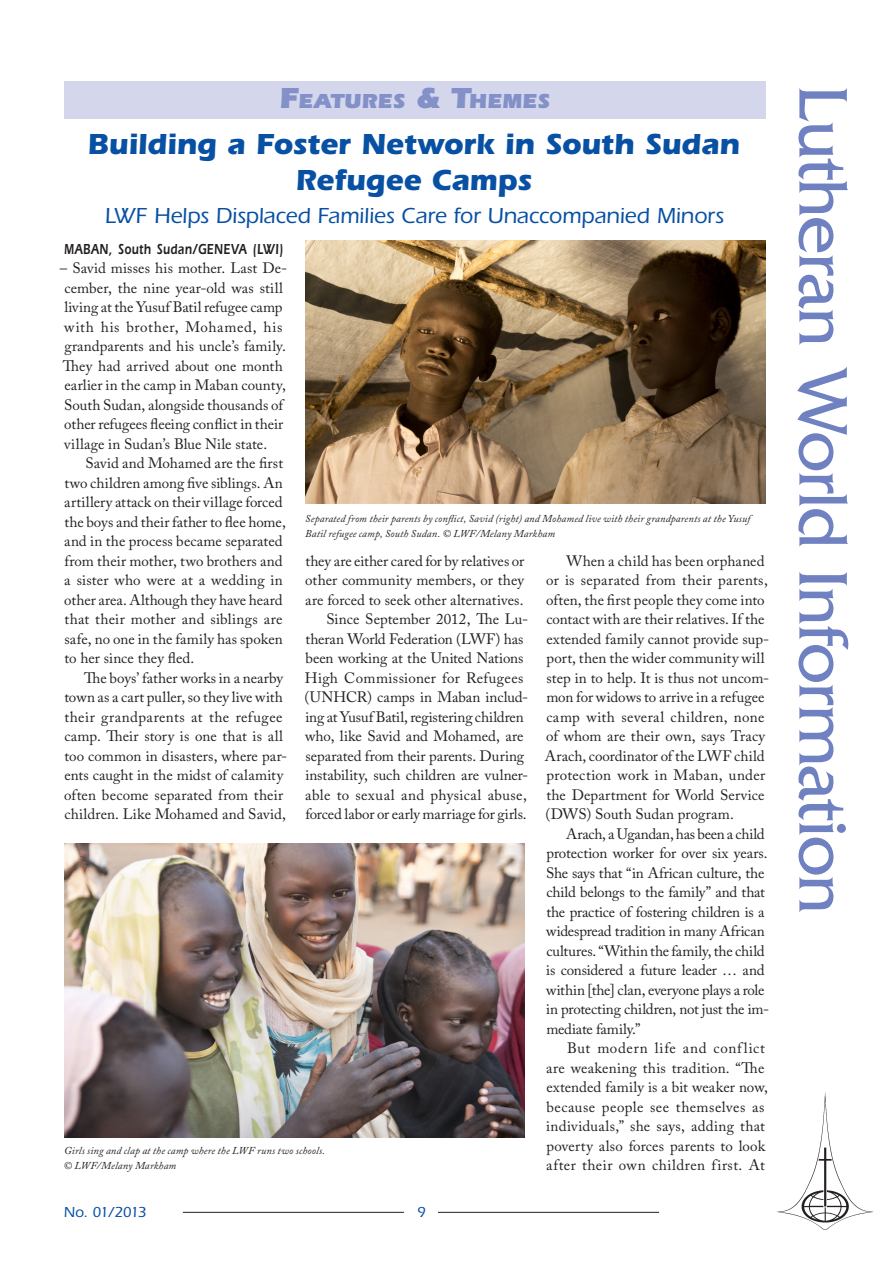
<style>
.page{position:relative;width:893px;height:1263px;background:#fff}
.page>*{position:absolute;margin:0;border:0;box-sizing:border-box;transform-origin:0 0}
.t1{font:72px "Friz Quadrata";letter-spacing:-.02em;color:#6f81c0}
.Heading_1{font:700 30px/36px "Itc Eras";letter-spacing:-.005em;color:#0850a3;text-align:center}
.Heading_2{font:500 22.5px "Itc Eras";letter-spacing:-.005em;color:#0850a3}
.Section_Head_1{font:900 21px "Itc Eras";color:#8391c8}
.Normal_first_byline{font:15px/19.5px "Adobe Caslon Pro";letter-spacing:.005em;color:#231f20}
.Normal_first_byline-2{font:15px/19.5px "Adobe Caslon Pro";letter-spacing:.025em;color:#231f20}
.Normal_first_byline-3{font:600 15px "Itc Eras";letter-spacing:.035em;color:#231f20;scale:.75 1}
.t2{font:500 15px "Itc Eras";letter-spacing:-.07em;color:#0850a3}
.Captions{font:italic 10.5px/15px "Adobe Caslon Pro";letter-spacing:.015em;color:#231f20}
.s1{font-size:30px}
</style>
<div class="page">
<hr style="left:183px;top:1212px;width:221px;height:1px;background:#231f20">
<hr style="left:438px;top:1212px;width:221px;height:1px;background:#231f20">
<img style="left:777px;top:1092px;width:97px;height:138px">
<img style="left:305px;top:240px;width:460px;height:263px">
<img style="left:64px;top:844px;width:460px;height:294px">
<div style="left:64px;top:81px;width:701px;height:38px;background:#d4d7ec"></div>
<p class="Section_Head_1" style="left:279px;top:89px;width:270px"><span class="s1">F</span>EATURES <span class="s1">&amp; T</span>HEMES</p>
<p class="Heading_1" style="left:87px;top:126px;width:654px">Building a Foster Network in South Sudan<br>Refugee Camps</p>
<p class="Heading_2" style="left:105px;top:203px;width:621px">LWF Helps Displaced Families Care for Unaccompanied Minors</p>
<p class="Normal_first_byline-3" style="left:64px;top:240px;width:294px">MABAN, South Sudan/GENEVA (LWI)</p>
<p class="Normal_first_byline" style="left:60px;top:258px;width:229px">– Savid misses his mother. Last De&shy;cember, the nine year-old was still living at the Yusuf Batil refugee camp with his brother, Mohamed, his grandparents and his uncle’s family.<br>They had arrived about one month earlier in the camp in Maban county, South Sudan, alongside thousands of other refugees fleeing conflict in their village in Sudan’s Blue Nile state.</p>
<p class="Normal_first_byline" style="left:64px;top:453px;width:223px;text-indent:21px">Savid and Mohamed are the first two children among five siblings. An artillery attack on their village forced the boys and their father to flee home, and in the process became separated from their mother, two brothers and a sister who were at a wedding in other area. Although they have heard that their mother and siblings are safe, no one in the family has spoken to her since they fled.</p>
<p class="Normal_first_byline" style="left:64px;top:668px;width:225px;text-indent:20px">The boys’ father works in a nearby town as a cart puller, so they live with their grandparents at the refugee camp. Their story is one that is all too common in disasters, where par&shy;ents caught in the midst of calamity often become separated from their children. Like Mohamed and Savid,</p>
<p class="Captions" style="left:305px;top:510px;width:447px">Separated from their parents by conflict, Savid (right) and Mohamed live with their grandparents at the Yusuf<br>Batil refugee camp, South Sudan. © LWF/Melany Markham</p>
<p class="Normal_first_byline" style="left:305px;top:551px;width:221px;text-align:justify">they are either cared for by relatives or other community members, or they are forced to seek other alternatives.</p>
<p class="Normal_first_byline" style="left:305px;top:609px;width:225px;text-indent:22px">Since September 2012, The Lu&shy;theran World Federation (LWF) has been working at the United Nations High Commissioner for Refugees (UNHCR) camps in Maban includ&shy;ing at Yusuf Batil, registering children who, like Savid and Mohamed, are separated from their parents. During instability, such children are vulner&shy;able to sexual and physical abuse, forced labor or early marriage for girls.</p>
<p class="Normal_first_byline" style="left:545px;top:551px;width:226px;text-indent:21px">When a child has been orphaned or is separated from their parents, often, the first people they come into contact with are their relatives. If the extended family cannot provide sup&shy;port, then the wider community will step in to help. It is thus not uncom&shy;mon for widows to arrive in a refugee camp with several children, none of whom are their own, says Tracy Arach, coordinator of the LWF child protection work in Maban, under the Department for World Service (DWS) South Sudan program.</p>
<p class="Normal_first_byline" style="left:546px;top:824px;width:225px;text-indent:20px">Arach, a Ugandan, has been a child protection worker for over six years.<br>She says that “in African culture, the child belongs to the family” and that the practice of fostering children is a widespread tradition in many African cultures. “Within the family, the child is considered a future leader … and within [the] clan, everyone plays a role in protecting children, not just the im&shy;mediate family.”</p>
<p class="Normal_first_byline-2" style="left:546px;top:1038px;width:223px;text-indent:21px">But modern life and conflict are weakening this tradition. “The extended family is a bit weaker now, because people see themselves as individuals,” she says, adding that poverty also forces parents to look after their own children first. At</p>
<p class="Captions" style="left:64px;top:1143px;width:263px">Girls sing and clap at the camp where the LWF runs two schools. © LWF/Melany Markham</p>
<p class="t2" style="left:64px;top:1203px;width:84px">No. 01/2013</p>
<p class="t2" style="left:417px;top:1203px;width:10px">9</p>
<h1 class="t1" style="left:863px;top:85px;width:830px;rotate:90deg">Lutheran World Information</h1>
</div>
